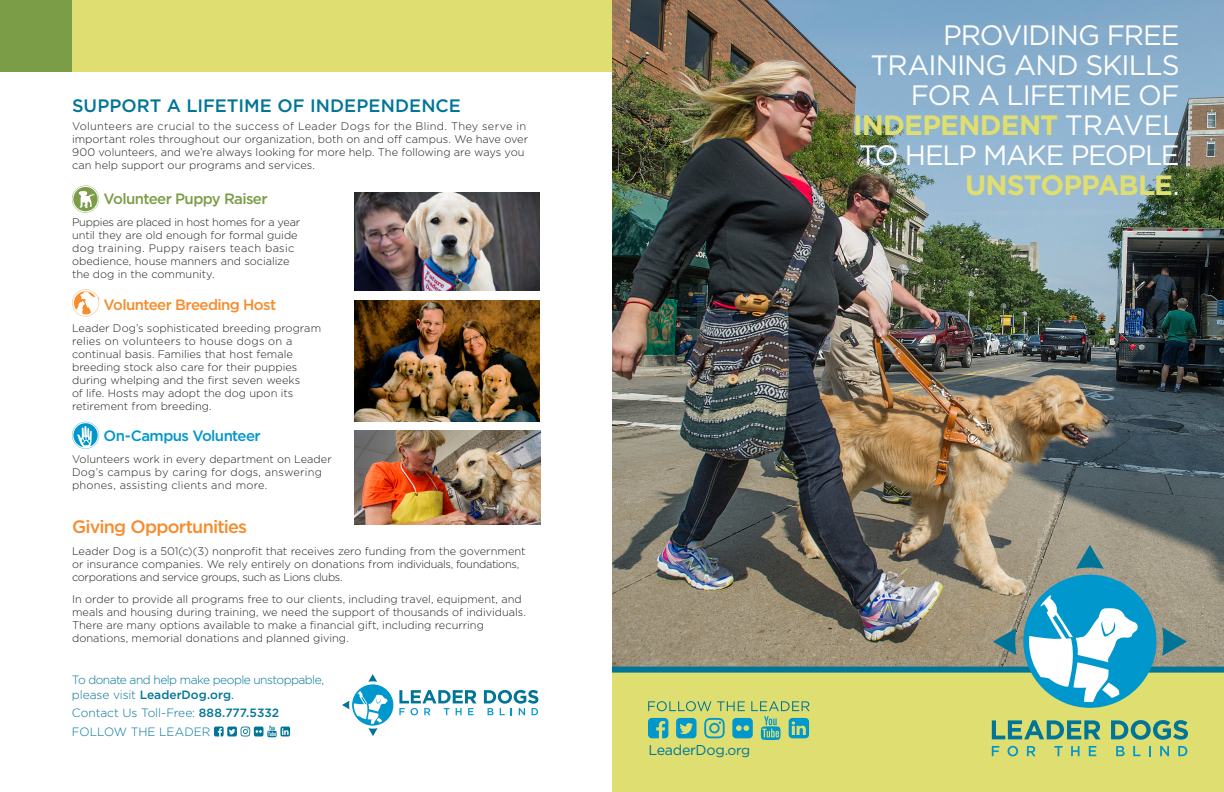
<style>
.page{position:relative;width:1224px;height:792px;background:#fff}
.page>*{position:absolute;margin:0;border:0;box-sizing:border-box;transform-origin:0 0}
.t1{font:28px/30px "Gotham";letter-spacing:-.04em;color:#fff;text-align:right}
.t2{font:500 18px "Gotham";letter-spacing:.005em;color:#007598}
.t3{font:500 18px "Gotham";letter-spacing:-.045em;color:#f68c2c}
.No_Spacing{font:500 15px "Gotham";letter-spacing:-.04em;color:#f68c2c}
.No_Spacing-2{font:500 15px "Gotham";letter-spacing:-.04em;color:#7b9d48}
.No_Spacing-3{font:500 15px "Gotham";letter-spacing:-.04em;color:#0097cd}
.t4{font:14.3px "Gotham";letter-spacing:-.02em;color:#007598}
.t5{font:300 12px/15px "Gotham";letter-spacing:-.04em;color:#007598}
.t6{font:300 12px "Gotham";letter-spacing:-.005em;color:#007598}
.No_Spacing-4{font:300 11px/13px "Gotham";color:#231f20}
.s1{font-weight:500}
.s2{font-weight:400}
.s3{font-weight:700;color:#dfde70}
.s4{font-size:13.7px}
</style>
<div class="page">
<img style="left:612px;top:0;width:612px;height:667px">
<div style="left:612px;top:670px;width:612px;height:122px;background:#dfde70"></div>
<svg style="left:648px;top:701px;width:162px;height:39px"></svg>
<div style="left:612px;top:667px;width:612px;height:6px;background:#007598"></div>
<svg style="left:992px;top:720px;width:109px;height:19px"></svg>
<svg style="left:1111px;top:720px;width:77px;height:20px"></svg>
<svg style="left:992px;top:746px;width:7px;height:10px"></svg>
<svg style="left:1008px;top:746px;width:10px;height:10px"></svg>
<svg style="left:1027px;top:746px;width:9px;height:10px"></svg>
<svg style="left:1054px;top:746px;width:9px;height:10px"></svg>
<svg style="left:1071px;top:746px;width:9px;height:10px"></svg>
<svg style="left:1089px;top:746px;width:7px;height:10px"></svg>
<svg style="left:1116px;top:746px;width:9px;height:10px"></svg>
<svg style="left:1133px;top:746px;width:7px;height:10px"></svg>
<svg style="left:1149px;top:746px;width:2px;height:10px"></svg>
<svg style="left:1160px;top:746px;width:9px;height:10px"></svg>
<svg style="left:1178px;top:746px;width:9px;height:10px"></svg>
<svg style="left:1076px;top:545px;width:28px;height:24px"></svg>
<svg style="left:1162px;top:627px;width:25px;height:29px"></svg>
<svg style="left:993px;top:628px;width:24px;height:27px"></svg>
<svg style="left:1023px;top:575px;width:133px;height:133px"></svg>
<div style="left:72px;top:0;width:540px;height:72px;background:#dfde70"></div>
<div style="left:0;top:0;width:72px;height:72px;background:#7b9d48"></div>
<svg style="left:72px;top:289px;width:27px;height:28px"></svg>
<svg style="left:214px;top:726px;width:76px;height:11px"></svg>
<svg style="left:72px;top:186px;width:27px;height:27px"></svg>
<svg style="left:72px;top:186px;width:27px;height:26px"></svg>
<svg style="left:73px;top:187px;width:25px;height:24px"></svg>
<img style="left:354px;top:300px;width:186px;height:121px">
<svg style="left:72px;top:422px;width:27px;height:27px"></svg>
<svg style="left:399px;top:690px;width:78px;height:25px"></svg>
<svg style="left:484px;top:690px;width:54px;height:25px"></svg>
<svg style="left:342px;top:674px;width:51px;height:62px"></svg>
<img style="left:354px;top:192px;width:186px;height:99px">
<img style="left:354px;top:431px;width:186px;height:94px">
<p class="t2" style="left:72px;top:94px;width:390px">SUPPORT A LIFETIME OF INDEPENDENCE</p>
<p class="No_Spacing-4" style="left:72px;top:119px;width:458px">Volunteers are crucial to the success of Leader Dogs for the Blind. They serve in important roles throughout our organization, both on and off campus. We have over 900 volunteers, and we’re always looking for more help. The following are ways you can help support our programs and services.</p>
<p class="No_Spacing-2" style="left:104px;top:189px;width:166px">Volunteer Puppy Raiser</p>
<p class="No_Spacing-4" style="left:72px;top:215px;width:230px">Puppies are placed in host homes for a year until they are old enough for formal guide dog training. Puppy raisers teach basic obedience, house manners and socialize the dog in the community.</p>
<p class="No_Spacing" style="left:104px;top:294px;width:174px">Volunteer Breeding Host</p>
<p class="No_Spacing-4" style="left:72px;top:321px;width:251px">Leader Dog’s sophisticated breeding program relies on volunteers to house dogs on a continual basis. Families that host female breeding stock also care for their puppies during whelping and the first seven weeks<br>of life. Hosts may adopt the dog upon its retirement from breeding.</p>
<p class="No_Spacing-3" style="left:104px;top:426px;width:159px">On-Campus Volunteer</p>
<p class="No_Spacing-4" style="left:72px;top:452px;width:261px">Volunteers work in every department on Leader<br>Dog’s campus by caring for dogs, answering phones, assisting clients and more.</p>
<p class="t3" style="left:72px;top:515px;width:177px">Giving Opportunities</p>
<p class="No_Spacing-4" style="left:72px;top:545px;width:455px">Leader Dog is a 501(c)(3) nonprofit that receives zero funding from the government or insurance companies. We rely entirely on donations from individuals, foundations, corporations and service groups, such as Lions clubs.</p>
<p class="No_Spacing-4" style="left:72px;top:593px;width:456px">In order to provide all programs free to our clients, including travel, equipment, and meals and housing during training, we need the support of thousands of individuals.<br>There are many options available to make a financial gift, including recurring donations, memorial donations and planned giving.</p>
<p class="t5" style="left:72px;top:671px;width:254px">To donate and help make people unstoppable, please visit <span class="s1">LeaderDog.org</span><span class="s2">.</span></p>
<p class="t6" style="left:72px;top:706px;width:209px">Contact Us Toll-Free: <span class="s1">888.777.5332</span></p>
<p class="t6" style="left:72px;top:724px;width:140px">FOLLOW THE LEADER</p>
<p class="t1" style="left:943px;top:19px;width:238px">PROVIDING FREE</p>
<p class="t1" style="left:853px;top:49px;width:328px">TRAINING AND SKILLS<br>FOR A LIFETIME OF<br><span class="s3">INDEPENDENT</span> TRAVEL<br>TO HELP MAKE PEOPLE<br><span class="s3">UNSTOPPABLE</span>.</p>
<p class="t4" style="left:648px;top:741px;width:103px">LeaderDog.<span class="s4">org</span></p>
</div>
